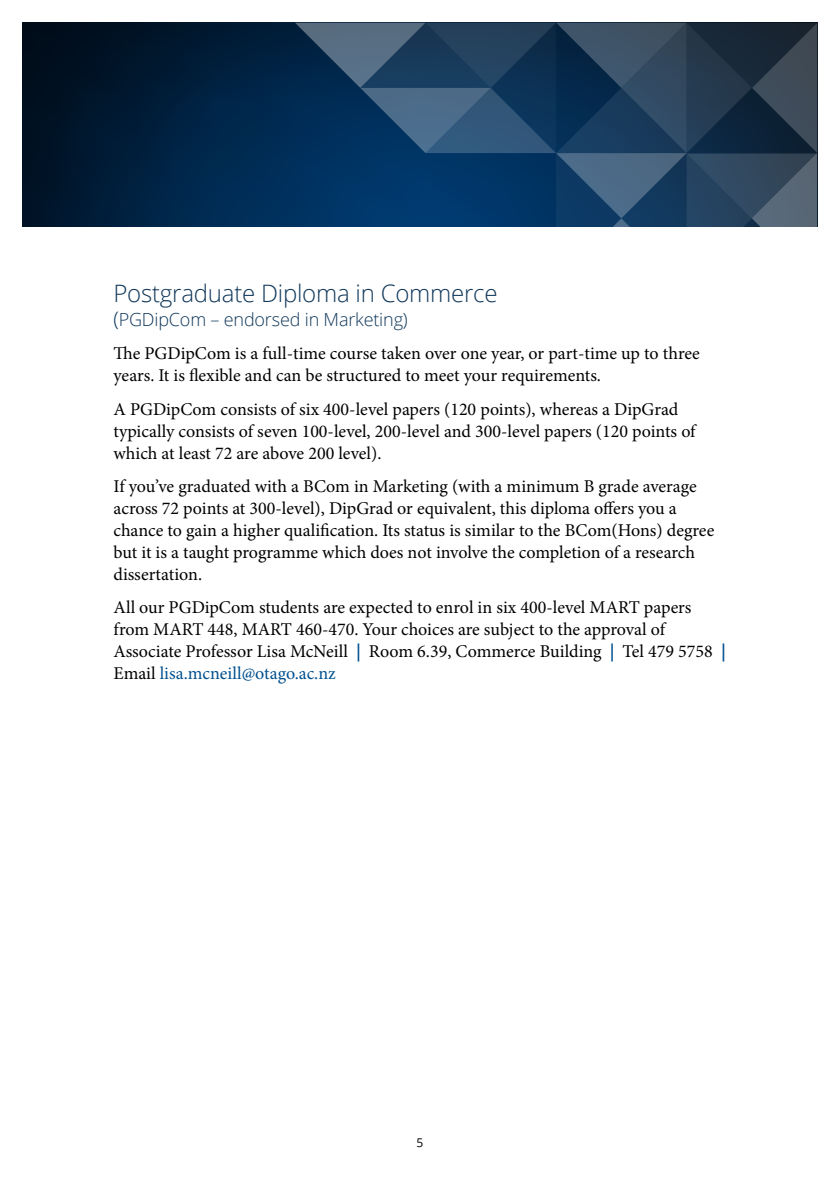
<style>
.page{position:relative;width:840px;height:1191px;background:#fff}
.page>*{position:absolute;margin:0;border:0;box-sizing:border-box;transform-origin:0 0}
.t1{font:300 24px "Open Sans";letter-spacing:-.01em;color:#10385a}
.t2{font:18px/22px "Minion Pro";color:#000}
.t3{font:300 18px "Open Sans";letter-spacing:-.01em;color:#10385a}
.t4{font:12px "Open Sans";color:#000}
.s1{font-size:20px}
.s2{font-weight:700;color:#00508f}
.s3{color:#00508f}
</style>
<div class="page">
<img style="left:23px;top:23px;width:272px;height:204px">
<svg style="left:295px;top:23px;width:521px;height:204px;background:#1e4060"></svg>
<h1 class="t1" style="left:113px;top:277px;width:385px">Postgraduate Diploma in Commerce</h1>
<p class="t3" style="left:113px;top:307px;width:295px"><span class="s1">(</span>PGDipCom – endorsed in Marketing)</p>
<p class="t2" style="left:113px;top:343px;width:587px">The PGDipCom is a full-time course taken over one year, or part-time up to three years. It is flexible and can be structured to meet your requirements.</p>
<p class="t2" style="left:113px;top:398px;width:583px">A PGDipCom consists of six 400-level papers (120 points), whereas a DipGrad typically consists of seven 100-level, 200-level and 300-level papers (120 points of which at least 72 are above 200 level).</p>
<p class="t2" style="left:113px;top:475px;width:602px">If you’ve graduated with a BCom in Marketing (with a minimum B grade average across 72 points at 300-level), DipGrad or equivalent, this diploma offers you a chance to gain a higher qualification. Its status is similar to the BCom(Hons) degree but it is a taught programme which does not involve the completion of a research dissertation.</p>
<p class="t2" style="left:113px;top:596px;width:613px">All our PGDipCom students are expected to enrol in six 400-level MART papers from MART 448, MART 460-470. Your choices are subject to the approval of Associate Professor Lisa McNeill <span class="s2">|</span> Room 6.39, Commerce Building <span class="s2">|</span> Tel 479 5758 <span class="s2">| </span>Email <span class="s3">lisa.mcneill@otago.ac.nz</span></p>
<p class="t4" style="left:416px;top:1134px;width:8px">5</p>
</div>
